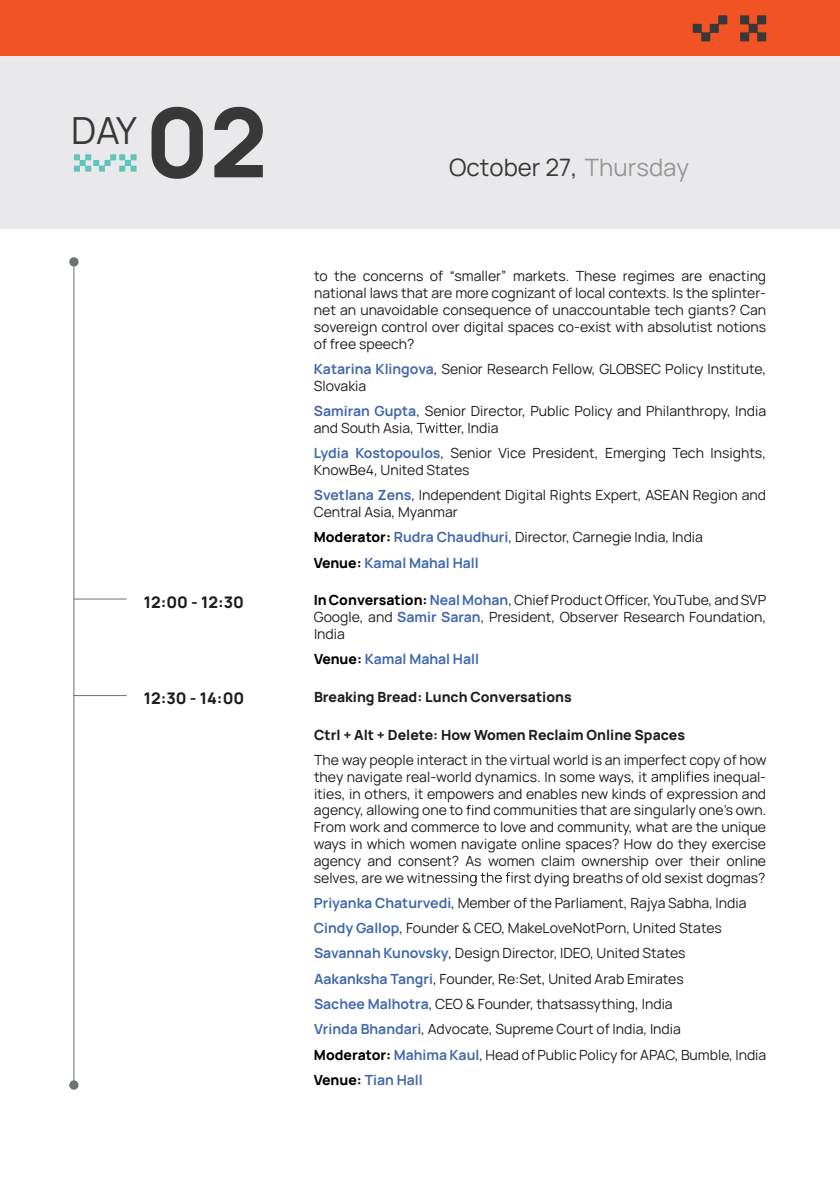
<style>
.page{position:relative;width:840px;height:1191px;background:#fff}
.page>*{position:absolute;margin:0;border:0;box-sizing:border-box;transform-origin:0 0}
.t1{font:800 96px "Manrope";color:#373837}
.t2{font:37.4px "Manrope";color:#373837}
.t3{font:24px "Manrope";color:#373837}
.t4{font:800 16px "Manrope";color:#201d1e}
.t5{font:14px/16.8px "Manrope";color:#201d1e}
.t6{font:800 14px "Manrope";color:#201d1e}
.t7{font:700 14px "Manrope";color:#4268ad}
.s1{color:#989596}
.s2{font-weight:700;color:#4268ad}
.s3{font-weight:800;color:#000}
</style>
<div class="page">
<div style="left:0;top:0;width:839px;height:57px;background:#f15324"></div>
<div style="left:0;top:57px;width:839px;height:172px;background:#e9e9eb"></div>
<svg style="left:740px;top:15px;width:25px;height:26px"></svg>
<svg style="left:692px;top:15px;width:35px;height:26px"></svg>
<svg style="left:74px;top:154px;width:62px;height:18px"></svg>
<svg style="left:424px;top:423px;width:32px;height:10px"></svg>
<svg style="left:615px;top:595px;width:8px;height:10px"></svg>
<svg style="left:651px;top:771px;width:57px;height:14px"></svg>
<svg style="left:466px;top:805px;width:7px;height:10px"></svg>
<svg style="left:435px;top:872px;width:77px;height:14px"></svg>
<hr style="left:73px;top:266px;width:1px;height:819px;background:#6d7373">
<hr style="left:73px;top:598px;width:53px;height:1px;background:#6d7373">
<hr style="left:73px;top:695px;width:53px;height:1px;background:#6d7373">
<div style="left:69px;top:257px;width:10px;height:9px;background:#6d7373;border-radius:50%"></div>
<div style="left:69px;top:1080px;width:10px;height:9px;background:#6d7373;border-radius:50%"></div>
<h2 class="t2" style="left:71px;top:104px;width:67px">DAY</h2>
<h1 class="t1" style="left:145px;top:75px;width:124px">02</h1>
<p class="t4" style="left:144px;top:590px;width:102px">12:00 - 12:30</p>
<p class="t4" style="left:144px;top:687px;width:102px">12:30 - 14:00</p>
<h3 class="t3" style="left:449px;top:151px;width:241px">October 27, <span class="s1">Thursday</span></h3>
<p class="t5" style="left:314px;top:267px;width:453px;text-align:justify">to the concerns of “smaller” markets. These regimes are enacting national laws that are more cognizant of local contexts. Is the splinter&shy;net an unavoidable consequence of unaccountable tech giants? Can sovereign control over digital spaces co-exist with absolutist notions of free speech?</p>
<p class="t5" style="left:314px;top:360px;width:453px"><span class="s2">Katarina Klingova</span>, Senior Research Fellow, GLOBSEC Policy Institute,<br>Slovakia</p>
<p class="t5" style="left:314px;top:402px;width:453px"><span class="s2">Samiran Gupta</span>, Senior Director, Public Policy and Philanthropy, India and South Asia, T</p>
<p class="t5" style="left:313px;top:414px;width:453px;line-height:25.2px;text-indent:143px">r, India<br><span class="s2">Lydia Kostopoulos</span>, Senior Vice President, Emerging Tech Insights,</p>
<p class="t5" style="left:313px;top:457px;width:453px;line-height:25.2px">KnowBe4, United States<br><span class="s2">Svetlana Zens</span>, Independent Digital Rights Expert, ASEAN Region and</p>
<p class="t5" style="left:313px;top:499px;width:390px;line-height:25.2px">Central Asia, Myanmar<br><span class="s3">Moderator:</span> <span class="s2">Rudra Chaudhuri</span>, Director, Carnegie India, India<br><span class="s3">Venue:</span> <span class="s2">Kamal Mahal Hall</span></p>
<p class="t5" style="left:313px;top:591px;width:454px;text-align:justify"><span class="s3">InConversation:</span> <span class="s2">Neal Mohan</span>, ChiefProduct O icer, YouTube, andSVP Google, and <span class="s2">Samir Saran</span>, President, Observer Research Foundation, India</p>
<p class="t7" style="left:314px;top:649px;width:166px"><span class="s3">Venue:</span> Kamal Mahal Hall</p>
<p class="t6" style="left:314px;top:687px;width:259px">Breaking Bread: Lunch Conversations</p>
<p class="t6" style="left:314px;top:724px;width:372px">Ctrl + Alt + Delete: How Women Reclaim Online Spaces</p>
<p class="t5" style="left:314px;top:751px;width:454px">The way people interact in the virtual world is an imperfect copy of how they navigate real-world dynamics. In some ways, it</p>
<p class="t5" style="left:313px;top:767px;width:454px;text-align:justify;text-indent:399px">inequal&shy;ities, in others, it empowers and enables new kinds of expression and agency, allowing one to nd communities that are singularly one’s own.<br>From work and commerce to love and community, what are the unique ways in which women navigate online spaces? How do they exercise agency and consent? As women claim ownership over their online selves, are we witn</p>
<p class="t5" style="left:313px;top:864px;width:454px;line-height:25.2px;text-indent:200px">rst dying breaths of old sexist dogmas?<br><span class="s2">Priyanka Chaturvedi</span>, Member of the Parliament, Rajya Sabha, India <span class="s2">Cindy Gallop</span>, Founder &amp; CEO, MakeLoveNotPorn, United States <span class="s2">Savannah Kunovsky</span>, Design Director, IDEO, United States<br><span class="s2">Aakanksha Tangri</span>, Founder, Re:Set, United Arab Emirates<br><span class="s2">Sachee Malhotra</span>, CEO &amp; Founder, thatsassything, India<br><span class="s2">Vrinda Bhandari</span>, Advocate, Supreme Court of India, India<br><span class="s3">Moderator:</span> <span class="s2">Mahima Kaul</span>, Head of Public Policy for APAC, Bumble, India <span class="s3">Venue:</span> <span class="s2">Tian Hall</span></p>
</div>
